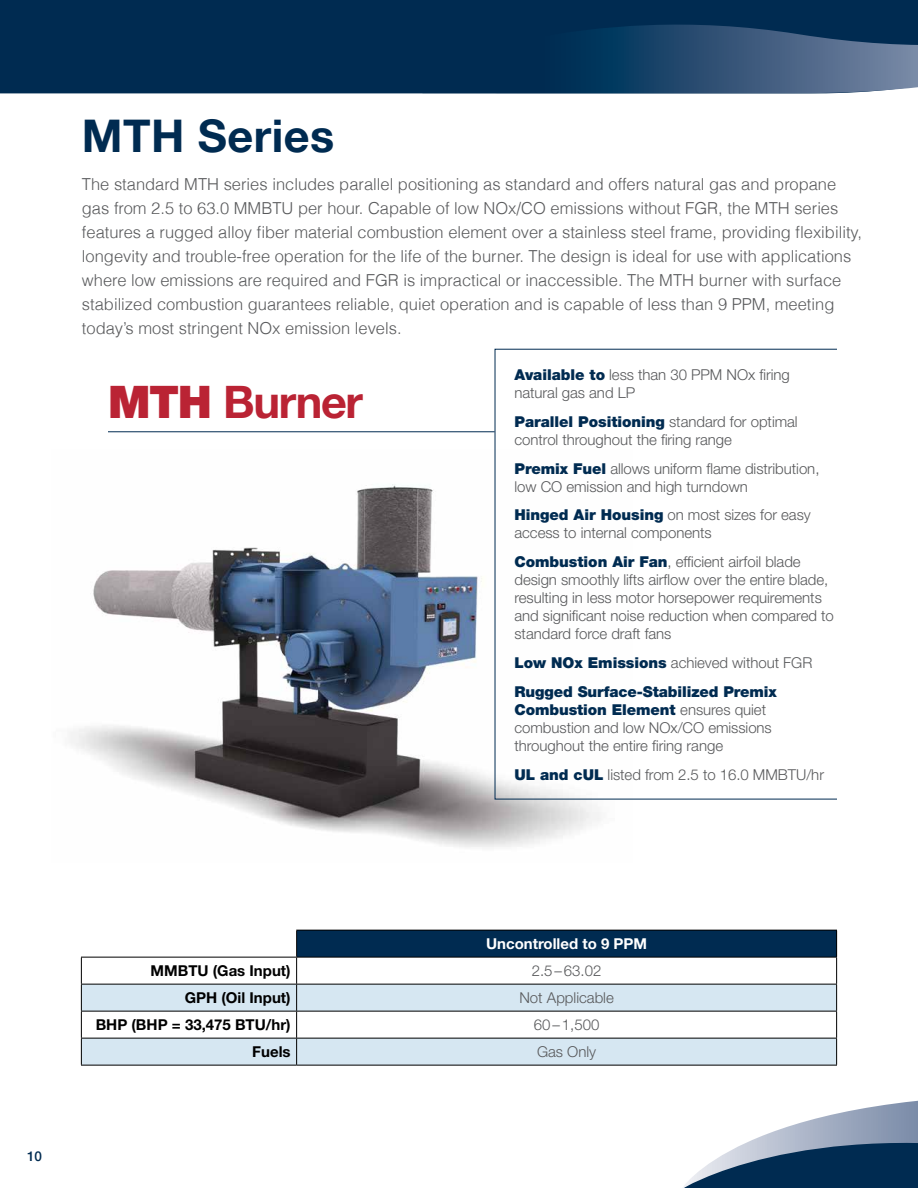
<style>
.page{position:relative;width:918px;height:1188px;background:#fff}
.page>*{position:absolute;margin:0;border:0;box-sizing:border-box;transform-origin:0 0}
.t1{font:700 45px "Helvetica Neue LT Pro";letter-spacing:.01em;color:#002b51}
.t2{font:700 45px "Helvetica Neue LT Std";letter-spacing:-.03em;color:#ba2334}
.t3{font:300 16.5px/24px "Helvetica";color:#58595b}
.t4{font:300 15px/18px "Helvetica Neue LT Std";letter-spacing:-.005em;color:#58595b}
.t5{font:900 15px/28.8px "Helvetica Neue LT Std";letter-spacing:-.005em;color:#002b51}
.t6{font:700 15px "Helvetica Neue LT Std";color:#000}
.t7{font:700 15px "Helvetica Neue LT Std";color:#fff}
.t8{font:500 13.5px "Helvetica Neue LT Pro";color:#002b51}
.s1{font-weight:900}
.s2{font-weight:900;color:#002b51}
.s3{font-weight:300;color:#58595b}
</style>
<div class="page">
<div style="left:0;top:0;width:423px;height:93px;background:#002b51"></div>
<svg style="left:423px;top:0;width:495px;height:93px;background:#183f63"></svg>
<svg style="left:683px;top:1100px;width:235px;height:88px"></svg>
<img style="left:70px;top:449px;width:563px;height:398px">
<div style="left:297px;top:930px;width:540px;height:27px;background:#002b51"></div>
<svg style="left:82px;top:985px;width:754px;height:80px;fill:#d6e7f2"></svg>
<hr style="left:296px;top:930px;width:541px;height:1px;background:#000">
<hr style="left:81px;top:957px;width:216px;height:1px;background:#000">
<hr style="left:297px;top:957px;width:540px;height:1px;background:#000">
<hr style="left:81px;top:984px;width:216px;height:1px;background:#000">
<hr style="left:297px;top:984px;width:540px;height:1px;background:#000">
<hr style="left:81px;top:1011px;width:216px;height:1px;background:#000">
<hr style="left:297px;top:1011px;width:540px;height:1px;background:#000">
<hr style="left:81px;top:1038px;width:216px;height:1px;background:#000">
<svg style="left:81px;top:958px;width:1px;height:107px"></svg>
<hr style="left:297px;top:1038px;width:540px;height:1px;background:#000">
<svg style="left:296px;top:931px;width:1px;height:134px"></svg>
<svg style="left:836px;top:931px;width:1px;height:134px"></svg>
<hr style="left:81px;top:1065px;width:216px;height:1px;background:#000">
<hr style="left:297px;top:1065px;width:540px;height:1px;background:#000">
<hr style="left:108px;top:431px;width:387px;height:1px;background:#002b51">
<h1 class="t1" style="left:82px;top:109px;width:254px">MTH Series</h1>
<p class="t3" style="left:82px;top:171px;width:782px">The standard MTH series includes parallel positioning as standard and offers natural gas and propane gas from 2.5 to 63.0 MMBTU per hour. Capable of low NOx/CO emissions without FGR, the MTH series features a rugged alloy fiber material combustion element over a stainless steel frame, providing flexibility, longevity and trouble-free operation for the life of the burner. The design is ideal for use with applications where low emissions are required and FGR is impractical or inaccessible. The MTH burner with surface stabilized combustion guarantees reliable, quiet operation and is capable of less than 9 PPM, meeting today’s most stringent NOx emission levels.</p>
<h1 class="t2" style="left:108px;top:374px;width:257px"><span class="s1">MTH</span> Burner</h1>
<p class="t4" style="left:514px;top:365px;width:277px"><span class="s2">Available to</span> less than 30 PPM NOx firing natural gas and LP</p>
<p class="t4" style="left:514px;top:412px;width:285px"><span class="s2">Parallel Positioning</span> standard for optimal control throughout the firing range</p>
<p class="t4" style="left:514px;top:459px;width:307px"><span class="s2">Premix Fuel</span> allows uniform flame distribution, low CO emission and high turndown</p>
<p class="t4" style="left:514px;top:506px;width:298px"><span class="s2">Hinged Air Housing</span> on most sizes for easy access to internal components</p>
<p class="t4" style="left:514px;top:553px;width:321px"><span class="s2">Combustion Air Fan</span>, efficient airfoil blade design smoothly lifts airflow over the entire blade, resulting in less motor horsepower requirements and significant noise reduction when compared to standard force draft fans</p>
<p class="t5" style="left:514px;top:648px;width:299px">Low NOx Emissions <span class="s3">achieved without FGR<br></span>Rugged Surface-Stabilized Premix</p>
<p class="t4" style="left:514px;top:700px;width:259px"><span class="s2">Combustion Element</span> ensures quiet combustion and low NOx/CO emissions throughout the entire firing range</p>
<p class="t4" style="left:514px;top:765px;width:311px"><span class="s2">UL and cUL</span> listed from 2.5 to 16.0 MMBTU/hr</p>
<p class="t8" style="left:27px;top:1148px;width:17px">10</p>
<p class="t7" style="left:486px;top:934px;width:163px">Uncontrolled to 9 PPM</p>
<p class="t6" style="left:151px;top:961px;width:141px">MMBTU (Gas Input)</p>
<p class="t4" style="left:532px;top:961px;width:71px">2.5–63.02</p>
<p class="t6" style="left:185px;top:988px;width:107px">GPH (Oil Input)</p>
<p class="t4" style="left:519px;top:988px;width:96px">Not Applicable</p>
<p class="t6" style="left:96px;top:1015px;width:196px">BHP (BHP = 33,475 BTU/hr)</p>
<p class="t4" style="left:534px;top:1015px;width:67px">60–1,500</p>
<p class="t6" style="left:252px;top:1042px;width:40px">Fuels</p>
<p class="t4" style="left:537px;top:1042px;width:61px">Gas Only</p>
</div>
